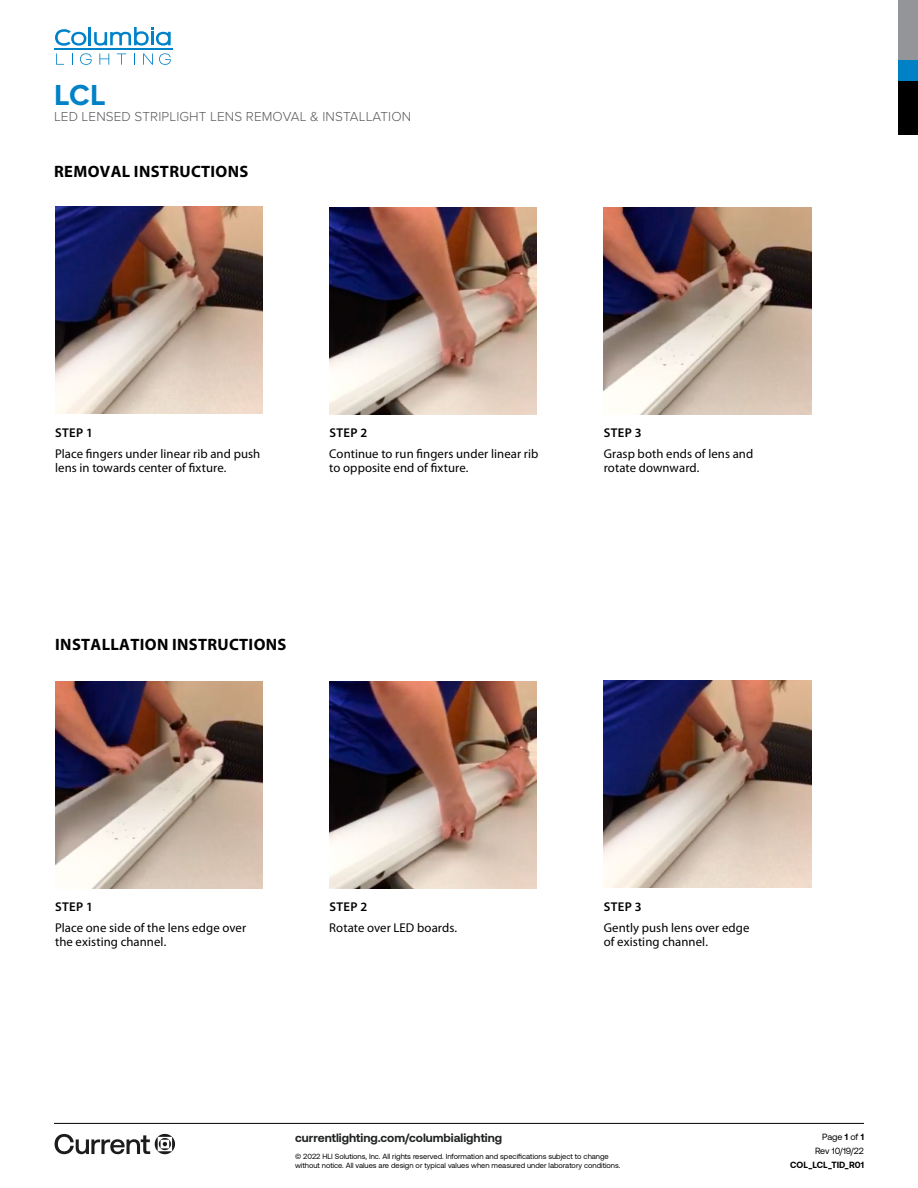
<style>
.page{position:relative;width:918px;height:1188px;background:#fff}
.page>*{position:absolute;margin:0;border:0;box-sizing:border-box;transform-origin:0 0}
.t1{font:700 30px "Proxima Nova";color:#0081c6}
.t2{font:700 16.5px "Myriad Pro";letter-spacing:.02em;color:#000}
.t3{font:300 13.5px "Proxima Nova";letter-spacing:.01em;color:#58595b}
.t4{font:12.75px/14.2px "Myriad Pro";letter-spacing:.005em;color:#000}
.t5{font:600 12.75px "Myriad Pro";letter-spacing:.03em;color:#000}
.t6{font:700 12px "Aeonik";color:#202322}
.t7{font:9px/14.1px "Aeonik";letter-spacing:-.005em;color:#000;text-align:right}
.t8{font:700 9px "Aeonik";color:#000}
.t9{font:7.5px/9.8px "Aeonik";color:#000}
.s1{font-weight:700}
</style>
<div class="page">
<img style="left:329px;top:207px;width:208px;height:208px">
<img style="left:329px;top:681px;width:208px;height:208px">
<img style="left:55px;top:206px;width:208px;height:208px">
<img style="left:604px;top:680px;width:207px;height:208px">
<img style="left:604px;top:207px;width:207px;height:208px">
<img style="left:55px;top:681px;width:208px;height:208px">
<div style="left:898px;top:81px;width:20px;height:54px;background:#000"></div>
<div style="left:898px;top:0;width:20px;height:61px;background:#939598"></div>
<div style="left:898px;top:61px;width:20px;height:20px;background:#0081c6"></div>
<hr style="left:54px;top:1123px;width:810px;height:1px;background:#000">
<svg style="left:55px;top:1134px;width:120px;height:20px"></svg>
<svg style="left:56px;top:53px;width:8px;height:12px"></svg>
<svg style="left:72px;top:53px;width:1px;height:12px"></svg>
<svg style="left:80px;top:53px;width:12px;height:12px"></svg>
<svg style="left:99px;top:53px;width:10px;height:12px"></svg>
<svg style="left:117px;top:53px;width:9px;height:12px"></svg>
<svg style="left:134px;top:53px;width:1px;height:12px"></svg>
<svg style="left:143px;top:53px;width:10px;height:12px"></svg>
<svg style="left:159px;top:53px;width:12px;height:12px"></svg>
<hr style="left:54px;top:49px;width:118px;height:1px;background:#0082c9">
<svg style="left:55px;top:27px;width:116px;height:19px"></svg>
<h1 class="t1" style="left:54px;top:72px;width:53px">LCL</h1>
<p class="t3" style="left:54px;top:107px;width:359px">LED LENSED STRIPLIGHT LENS REMOVAL &amp; INSTALLATION</p>
<p class="t2" style="left:54px;top:160px;width:196px">REMOVAL INSTRUCTIONS</p>
<p class="t5" style="left:55px;top:425px;width:39px">STEP 1</p>
<p class="t4" style="left:55px;top:447px;width:207px">Place fingers under linear rib and push lens in towards center of fixture.</p>
<p class="t5" style="left:329px;top:425px;width:39px">STEP 2</p>
<p class="t4" style="left:329px;top:447px;width:211px">Continue to run fingers under linear rib to opposite end of fixture.</p>
<p class="t2" style="left:55px;top:634px;width:233px">INSTALLATION INSTRUCTIONS</p>
<p class="t5" style="left:604px;top:425px;width:39px">STEP 3</p>
<p class="t4" style="left:604px;top:447px;width:151px">Grasp both ends of lens and rotate downward.</p>
<p class="t5" style="left:55px;top:899px;width:39px">STEP 1</p>
<p class="t4" style="left:55px;top:921px;width:193px">Place one side of the lens edge over the existing channel.</p>
<p class="t5" style="left:329px;top:899px;width:39px">STEP 2</p>
<p class="t4" style="left:329px;top:921px;width:129px">Rotate over LED boards.</p>
<p class="t5" style="left:604px;top:899px;width:39px">STEP 3</p>
<p class="t4" style="left:604px;top:921px;width:147px">Gently push lens over edge of existing channel.</p>
<p class="t6" style="left:295px;top:1131px;width:209px">currentlighting.com/columbialighting</p>
<p class="t9" style="left:295px;top:1151px;width:327px">© 2022 HLI Solutions, Inc. All rights reserved. Information and specifications subject to change without notice. All values are design or typical values when measured under laboratory conditions.</p>
<p class="t7" style="left:815px;top:1130px;width:50px">Page <span class="s1">1</span> of <span class="s1">1<br></span>Rev 10/19/22</p>
<p class="t8" style="left:790px;top:1160px;width:75px">COL_LCL_TID_R01</p>
</div>
